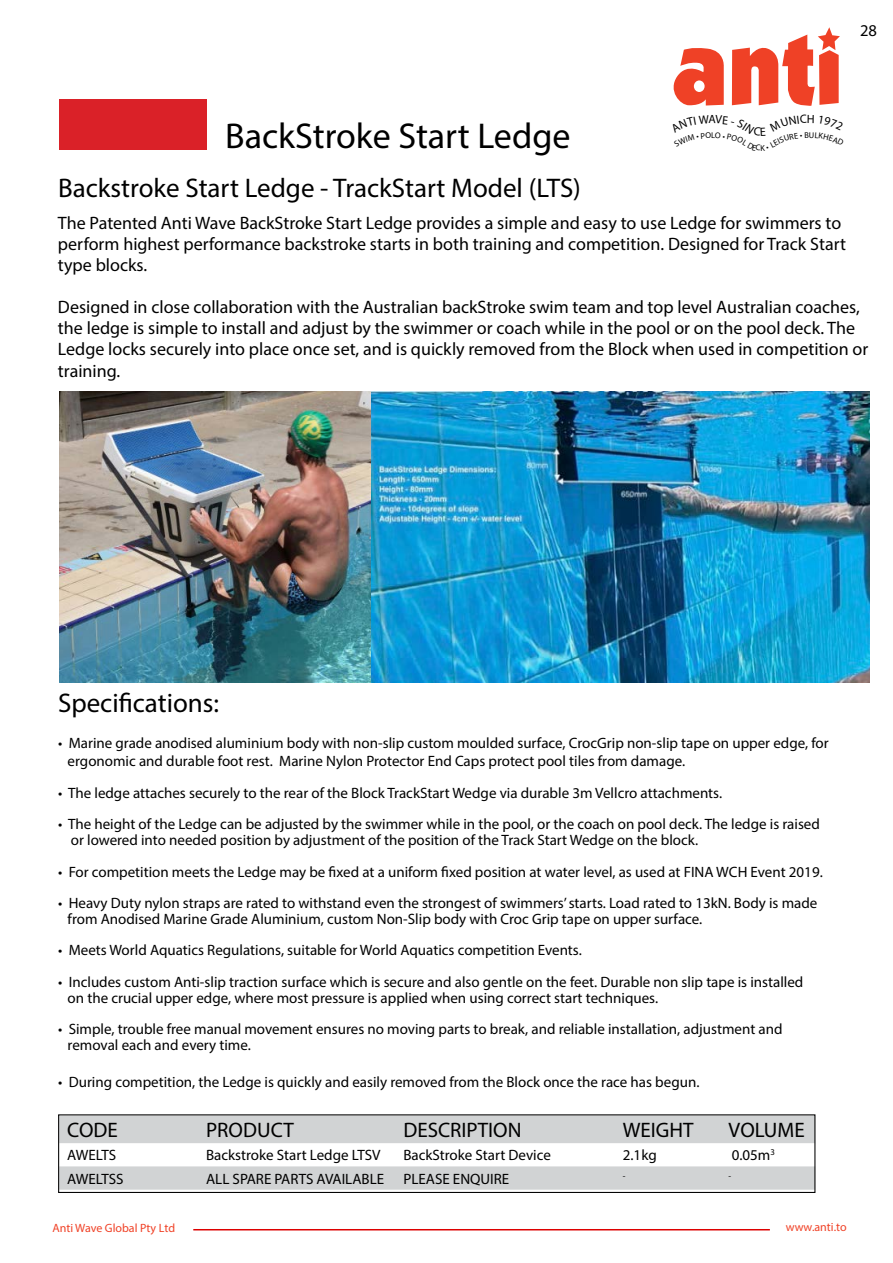
<style>
.page{position:relative;width:893px;height:1263px;background:#fff}
.page>*{position:absolute;margin:0;border:0;box-sizing:border-box;transform-origin:0 0}
.t1{font:36px "Myriad Pro";color:#000}
.t2{font:27px "Myriad Pro";color:#000}
.t3{font:21px "Myriad Pro";color:#000}
.t4{font:18px/21.1px "Myriad Pro";color:#000}
.t5{font:16.5px "Myriad Pro";color:#000}
.t6{font:15px/15.8px "Myriad Pro";color:#000}
.t7{font:12px "Myriad Pro";color:#f04227}
.t8{font:8.7px "Myriad Pro";color:#000}
.s1{font-size:14.7px}
</style>
<div class="page">
<svg style="left:673px;top:48px;width:51px;height:58px"></svg>
<svg style="left:732px;top:27px;width:108px;height:79px"></svg>
<hr style="left:193px;top:1229px;width:577px;height:1px;background:#d00">
<svg style="left:60px;top:1116px;width:753px;height:74px;fill:#d1d3d4"></svg>
<div style="left:58px;top:1114px;width:757px;height:79px;border:1px solid #000"></div>
<div style="left:59px;top:99px;width:147px;height:51px;background:#da2128"></div>
<img style="left:59px;top:391px;width:810px;height:292px">
<h1 class="t1" style="left:225px;top:114px;width:347px">BackStroke Start Ledge</h1>
<h2 class="t2" style="left:58px;top:171px;width:524px">Backstroke Start Ledge - TrackStart Model (LTS)</h2>
<p class="t5" style="left:860px;top:20px;width:18px">28</p>
<p class="t4" style="left:58px;top:213px;width:789px">The Patented Anti Wave BackStroke Start Ledge provides a simple and easy to use Ledge for swimmers to perform highest performance backstroke starts in both training and competition. Designed for Track Start type blocks.</p>
<p class="t4" style="left:58px;top:296px;width:812px">Designed in close collaboration with the Australian backStroke swim team and top level Australian coaches, the ledge is simple to install and adjust by the swimmer or coach while in the pool or on the pool deck. The Ledge locks securely into place once set, and is quickly removed from the Block when used in competition or training.</p>
<h2 class="t2" style="left:58px;top:686px;width:163px">Specifications:</h2>
<p class="t6" style="left:68px;top:734px;width:762px;line-height:18px;text-indent:-10px">• Marine grade anodised aluminium body with non-slip custom moulded surface, CrocGrip non-slip tape on upper edge, for ergonomic and durable foot rest. Marine Nylon Protector End Caps protect pool tiles from damage.</p>
<p class="t6" style="left:58px;top:785px;width:665px">• The ledge attaches securely to the rear of the Block TrackStart Wedge via durable 3m Vellcro attachments.</p>
<p class="t6" style="left:71px;top:816px;width:751px;text-indent:-13px">• The height of the Ledge can be adjusted by the swimmer while in the pool, or the coach on pool deck. The ledge is raised or lowered into needed position by adjustment of the position of the Track Start Wedge on the block.</p>
<p class="t6" style="left:58px;top:863px;width:766px">• For competition meets the Ledge may be fixed at a uniform fixed position at water level, as used at FINA WCH Event 2019.</p>
<p class="t6" style="left:68px;top:895px;width:751px;text-indent:-10px">• Heavy Duty nylon straps are rated to withstand even the strongest of swimmers’ starts. Load rated to 13kN. Body is made from Anodised Marine Grade Aluminium, custom Non-Slip body with Croc Grip tape on upper surface.</p>
<p class="t6" style="left:58px;top:942px;width:525px"><span class="s1">•</span> Meets World Aquatics Regulations, suitable for World Aquatics competition Events.</p>
<p class="t6" style="left:68px;top:974px;width:737px;text-indent:-10px">• Includes custom Anti-slip traction surface which is secure and also gentle on the feet. Durable non slip tape is installed on the crucial upper edge, where most pressure is applied when using correct start techniques.</p>
<p class="t6" style="left:68px;top:1021px;width:716px;text-indent:-10px">• Simple, trouble free manual movement ensures no moving parts to break, and reliable installation, adjustment and removal each and every time.</p>
<p class="t6" style="left:58px;top:1074px;width:643px">• During competition, the Ledge is quickly and easily removed from the Block once the race has begun.</p>
<h3 class="t3" style="left:67px;top:1117px;width:52px">CODE</h3>
<h3 class="t3" style="left:206px;top:1117px;width:89px">PRODUCT</h3>
<h3 class="t3" style="left:403px;top:1117px;width:120px">DESCRIPTION</h3>
<h3 class="t3" style="left:623px;top:1117px;width:72px">WEIGHT</h3>
<h3 class="t3" style="left:729px;top:1117px;width:78px">VOLUME</h3>
<p class="t6" style="left:67px;top:1147px;width:50px">AWELTS</p>
<p class="t6" style="left:206px;top:1147px;width:176px">Backstroke Start Ledge LTSV</p>
<p class="t6" style="left:403px;top:1147px;width:149px">BackStroke Start Device</p>
<p class="t6" style="left:623px;top:1147px;width:35px">2.1kg</p>
<p class="t6" style="left:732px;top:1147px;width:45px">0.05m<sup>3</sup></p>
<p class="t6" style="left:67px;top:1170px;width:58px">AWELTSS</p>
<p class="t6" style="left:206px;top:1170px;width:180px">ALL SPARE PARTS AVAILABLE</p>
<p class="t6" style="left:403px;top:1170px;width:107px">PLEASE ENQUIRE</p>
<p class="t8" style="left:623px;top:1170px;width:4px">-</p>
<p class="t8" style="left:729px;top:1170px;width:4px">-</p>
<p class="t7" style="left:52px;top:1220px;width:124px">Anti Wave Global Pty Ltd</p>
<p class="t7" style="left:786px;top:1220px;width:62px">www.anti.to</p>
</div>
